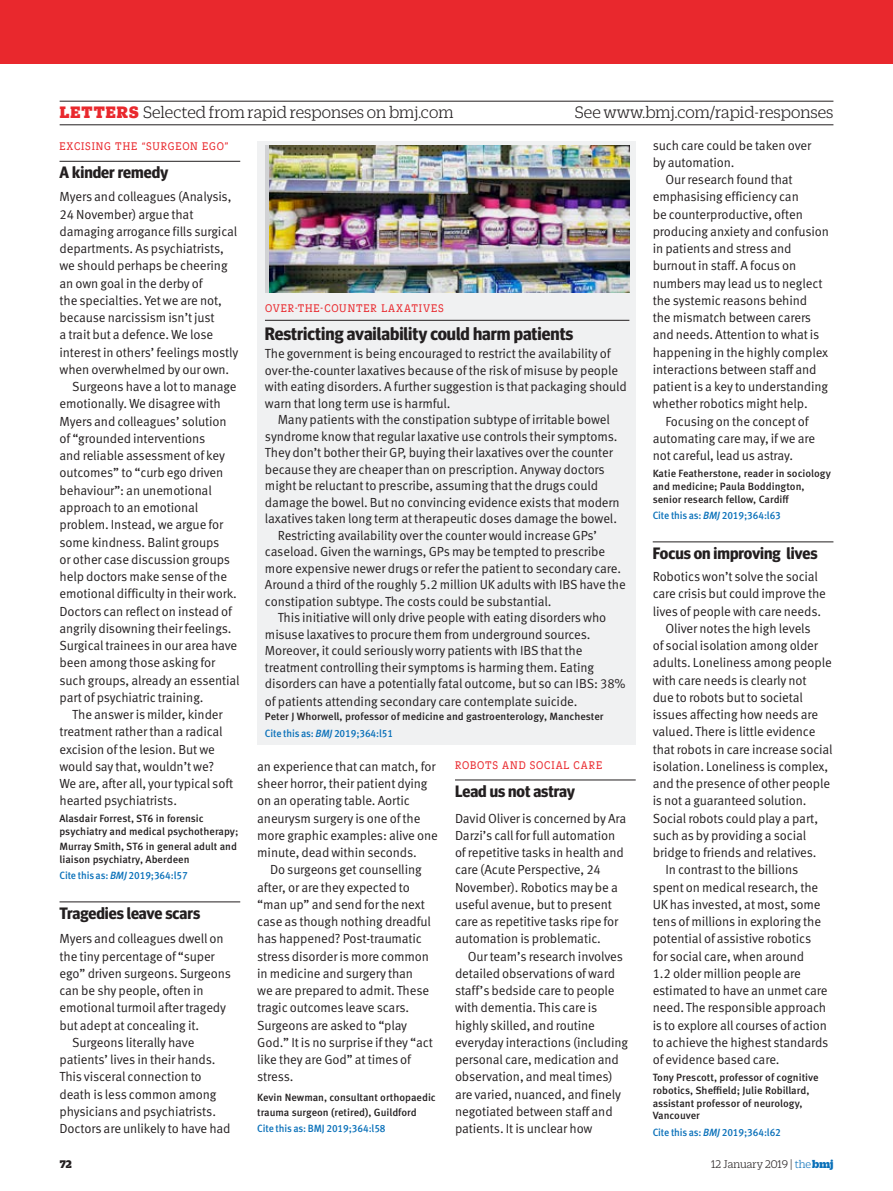
<style>
.page{position:relative;width:893px;height:1191px;background:#fff}
.page>*{position:absolute;margin:0;border:0;box-sizing:border-box;transform-origin:0 0}
.MINI_STRAP{font:300 18px "Duplicate Slab";color:#231f20}
.LETTERS_HEAD{font:700 18px "Meta Headline OT";color:#231f20}
.LETTERS_HEAD-2{font:700 16.5px "Meta Headline OT";color:#231f20}
.BODY_SANS_INDENT{font:13.2px/17.2px "Meta Pro Normal";letter-spacing:-.01em;color:#231f20}
.BODY_SANS{font:13.2px/17.2px "Meta Pro Normal";letter-spacing:-.01em;color:#231f20}
.LETTERS_SLUG{font:12px "Duplicate Slab";letter-spacing:.08em;color:#e9282d;scale:.9 1}
.t1{font:300 12px "Duplicate Slab";color:#231f20}
.CITATION{font:12px "Duplicate Slab";letter-spacing:.075em;color:#e9282d;scale:.9 1}
.t2{font:900 12px "Duplicate Slab";color:#231f20}
.LETTERS_AUTHORS{font:500 10.5px/12.8px "Meta Pro";color:#231f20}
.CITATION-2{font:500 10.5px "Meta Pro";letter-spacing:-.01em;color:#0970b9;scale:.95 1}
.s1{font-weight:900;color:#e9282d}
.s2{font-style:italic}
.s3{font-family:"Meta Headline OT"}
.s4{color:#0970b9}
.s5{font-weight:900;color:#0970b9}
</style>
<div class="page">
<hr style="left:60px;top:161px;width:180px;height:1px;background:#231f20">
<hr style="left:60px;top:901px;width:180px;height:1px;background:#231f20">
<div style="left:0;top:0;width:893px;height:64px;background:#e9282d"></div>
<div style="left:257px;top:141px;width:379px;height:603px;background:#f0f1f2"></div>
<hr style="left:60px;top:101px;width:773px;height:1px;background:#231f20">
<hr style="left:60px;top:125px;width:773px;height:1px;background:#231f20">
<hr style="left:265px;top:320px;width:364px;height:1px;background:#231f20">
<hr style="left:455px;top:779px;width:181px;height:1px;background:#231f20">
<hr style="left:653px;top:541px;width:180px;height:1px;background:#231f20">
<img style="left:270px;top:145px;width:359px;height:148px">
<p class="MINI_STRAP" style="left:60px;top:101px;width:395px"><span class="s1">LETTERS</span> Selected from rapid responses on bmj.com</p>
<p class="MINI_STRAP" style="left:575px;top:101px;width:260px">See www.bmj.com/rapid-responses</p>
<p class="LETTERS_SLUG" style="left:60px;top:139px;width:189px">EXCISING THE “SURGEON EGO”</p>
<p class="LETTERS_HEAD-2" style="left:60px;top:163px;width:110px">A kinder remedy</p>
<p class="BODY_SANS" style="left:60px;top:187px;width:180px">Myers and colleagues (Analysis,<br>24 November) argue that damaging arrogance fills surgical departments. As psychiatrists, we should perhaps be cheering an own goal in the derby of<br>the specialties. Yet we are not, because narcissism isn’t just<br>a trait but a defence. We lose interest in others’ feelings mostly when overwhelmed by our own.</p>
<p class="BODY_SANS_INDENT" style="left:60px;top:377px;width:182px;text-indent:13px">Surgeons have a lot to manage emotionally. We disagree with<br>Myers and colleagues’ solution of “grounded interventions<br>and reliable assessment of key outcomes” to “curb ego driven behaviour”: an unemotional approach to an emotional problem. Instead, we argue for some kindness. Balint groups<br>or other case discussion groups help doctors make sense of the emotional difficulty in their work.<br>Doctors can reflect on instead of angrily disowning their feelings.<br>Surgical trainees in our area have been among those asking for such groups, already an essential part of psychiatric training.</p>
<p class="BODY_SANS_INDENT" style="left:60px;top:705px;width:175px;text-indent:13px">The answer is milder, kinder treatment rather than a radical excision of the lesion. But we would say that, wouldn’t we?<br>We are, after all, your typical soft hearted psychiatrists.</p>
<p class="LETTERS_AUTHORS" style="left:60px;top:811px;width:180px">Alasdair Forrest, ST6 in forensic psychiatry and medical psychotherapy;</p>
<p class="LETTERS_AUTHORS" style="left:60px;top:839px;width:179px">Murray Smith, ST6 in general adult and liaison psychiatry, Aberdeen</p>
<p class="CITATION-2" style="left:60px;top:867px;width:136px">Cite this as: <span class="s2">BMJ</span> 2019;364:l57</p>
<p class="LETTERS_HEAD-2" style="left:60px;top:903px;width:142px">Tragedies leave scars</p>
<p class="BODY_SANS" style="left:60px;top:929px;width:173px">Myers and colleagues dwell on the tiny percentage of “super ego” driven surgeons. Surgeons can be shy people, often in emotional turmoil after tragedy but adept at concealing it.</p>
<p class="BODY_SANS_INDENT" style="left:60px;top:1033px;width:173px;text-indent:13px">Surgeons literally have patients’ lives in their hands.<br>This visceral connection to death is less common among physicians and psychiatrists.<br>Doctors are unlikely to have had</p>
<p class="LETTERS_SLUG" style="left:265px;top:300px;width:200px">OVER-THE-COUNTER LAXATIVES</p>
<p class="LETTERS_HEAD" style="left:265px;top:322px;width:310px">Restricting availability could harm patients</p>
<p class="BODY_SANS" style="left:265px;top:344px;width:364px;line-height:16.5px">The government is being encouraged to restrict the availability of over-the-counter laxatives because of the risk of misuse by people with eating disorders. A further suggestion is that packaging should warn that long term use is harmful.</p>
<p class="BODY_SANS_INDENT" style="left:265px;top:410px;width:356px;line-height:16.5px;text-indent:13px">Many patients with the constipation subtype of irritable bowel syndrome know that regular laxative use controls their symptoms.<br>They don’t bother their GP, buying their laxatives over the counter because they are cheaper than on prescription. Anyway doctors might be reluctant to prescribe, assuming that the drugs could damage the bowel. But no convincing evidence exists that modern laxatives taken long term at therapeutic doses damage the bowel.</p>
<p class="BODY_SANS_INDENT" style="left:265px;top:526px;width:362px;line-height:16.5px;text-indent:13px">Restricting availability over the counter would increase GPs’ caseload. Given the warnings, GPs may be tempted to prescribe more expensive newer drugs or refer the patient to secondary care.<br>Around a third of the roughly 5.2 million UK adults with IBS have the constipation subtype. The costs could be substantial.</p>
<p class="BODY_SANS_INDENT" style="left:265px;top:608px;width:362px;line-height:16.6px;text-indent:13px">This initiative will only drive people with eating disorders who misuse laxatives to procure them from underground sources.<br>Moreover, it could seriously worry patients with IBS that the treatment controlling their symptoms is harming them. Eating disorders can have a potentially fatal outcome, but so can IBS: 38% of patients attending secondary care contemplate suicide.</p>
<p class="LETTERS_AUTHORS" style="left:265px;top:710px;width:340px">Peter J Whorwell, professor of medicine and gastroenterology, Manchester</p>
<p class="CITATION-2" style="left:265px;top:725px;width:136px">Cite this as: <span class="s2">BMJ</span> 2019;364:l51</p>
<p class="CITATION" style="left:455px;top:757px;width:165px">ROBOTS AND SOCIAL CARE</p>
<p class="LETTERS_HEAD-2" style="left:455px;top:781px;width:122px">Lead us not astray</p>
<p class="BODY_SANS" style="left:455px;top:808px;width:173px">David Oliver is concerned by Ara<br>Darzi’s call for full automation of repetitive tasks in health and care (Acute Perspective, 24<br>November). Robotics may be a useful avenue, but to present care as repetitive tasks ripe for automation is problematic.</p>
<p class="BODY_SANS_INDENT" style="left:455px;top:946px;width:175px;text-indent:13px">Our team’s research involves detailed observations of ward staff’s bedside care to people with dementia. This care is highly skilled, and routine everyday interactions (including personal care, medication and observation, and meal times) are varied, nuanced, and finely negotiated between staff and patients. It is unclear how</p>
<p class="BODY_SANS_INDENT" style="left:257px;top:757px;width:182px">an experience that can match, for sheer horror, their patient dying on an operating table. Aortic aneurysm surgery is one of the more graphic examples: alive one minute, dead within seconds.</p>
<p class="BODY_SANS_INDENT" style="left:257px;top:860px;width:177px;text-indent:13px">Do surgeons get counselling after, or are they expected to “man up” and send for the next case as though nothing dreadful has happened? Post-traumatic stress disorder is more common in medicine and surgery than<br>we are prepared to admit. These tragic outcomes leave scars.<br>Surgeons are asked to “play<br>God.” It is no surprise if they “act like they are God” at times of stress.</p>
<p class="LETTERS_AUTHORS" style="left:257px;top:1090px;width:180px;line-height:14.2px">Kevin Newman, consultant orthopaedic trauma surgeon (retired), Guildford</p>
<p class="CITATION-2" style="left:257px;top:1120px;width:137px">Cite this as: BMJ 2019;364:l58</p>
<p class="BODY_SANS_INDENT" style="left:653px;top:136px;width:160px">such care could be taken over by automation.</p>
<p class="BODY_SANS_INDENT" style="left:653px;top:170px;width:178px;text-indent:13px">Our research found that emphasising efficiency can<br>be counterproductive, often producing anxiety and confusion in patients and stress and burnout in staff. A focus on numbers may lead us to neglect the systemic reasons behind<br>the mismatch between carers and needs. Attention to what is happening in the highly complex interactions between staff and patient is a key to understanding whether robotics might help.</p>
<p class="BODY_SANS_INDENT" style="left:653px;top:412px;width:164px;text-indent:13px">Focusing on the concept of automating care may, if we are not careful, lead us astray.</p>
<p class="LETTERS_AUTHORS" style="left:653px;top:466px;width:180px">Katie Featherstone, reader in sociology and medicine; Paula Boddington, senior research fellow, Cardiff</p>
<p class="CITATION-2" style="left:653px;top:507px;width:136px">Cite this as: <span class="s2">BMJ</span> 2019;364:l63</p>
<p class="LETTERS_HEAD-2" style="left:653px;top:543px;width:166px">Focus on improving lives</p>
<p class="BODY_SANS" style="left:653px;top:567px;width:175px">Robotics won’t solve the social care crisis but could improve the lives of people with care needs.</p>
<p class="BODY_SANS_INDENT" style="left:653px;top:619px;width:181px;text-indent:13px">Oliver notes the high levels<br>of social isolation among older adults. Loneliness among people with care needs is clearly not<br>due to robots but to societal issues affecting how needs are valued. There is little evidence that robots in care increase social isolation. Loneliness is complex, and the presence of other people is not a guaranteed solution.<br>Social robots could play a part, such as by providing a social bridge to friends and relatives.</p>
<p class="BODY_SANS_INDENT" style="left:653px;top:860px;width:177px;text-indent:13px">In contrast to the billions spent on medical research, the<br>UK has invested, at most, some tens of millions in exploring the potential of assistive robotics for social care, when around<br>1.2 older million people are estimated to have an unmet care need. The responsible approach is to explore all courses of action to achieve the highest standards of evidence based care.</p>
<p class="LETTERS_AUTHORS" style="left:653px;top:1070px;width:167px">Tony Prescott, professor of cognitive robotics, Sheffield; Julie Robillard, assistant professor of neurology,<br>Vancouver</p>
<p class="CITATION-2" style="left:653px;top:1124px;width:136px">Cite this as: <span class="s2">BMJ</span> 2019;364:l62</p>
<p class="t2" style="left:60px;top:1155px;width:14px">72</p>
<p class="t1" style="left:711px;top:1156px;width:124px">12 January 2019 <span class="s3">|</span> <span class="s4">the</span> <span class="s5">bmj</span></p>
</div>
